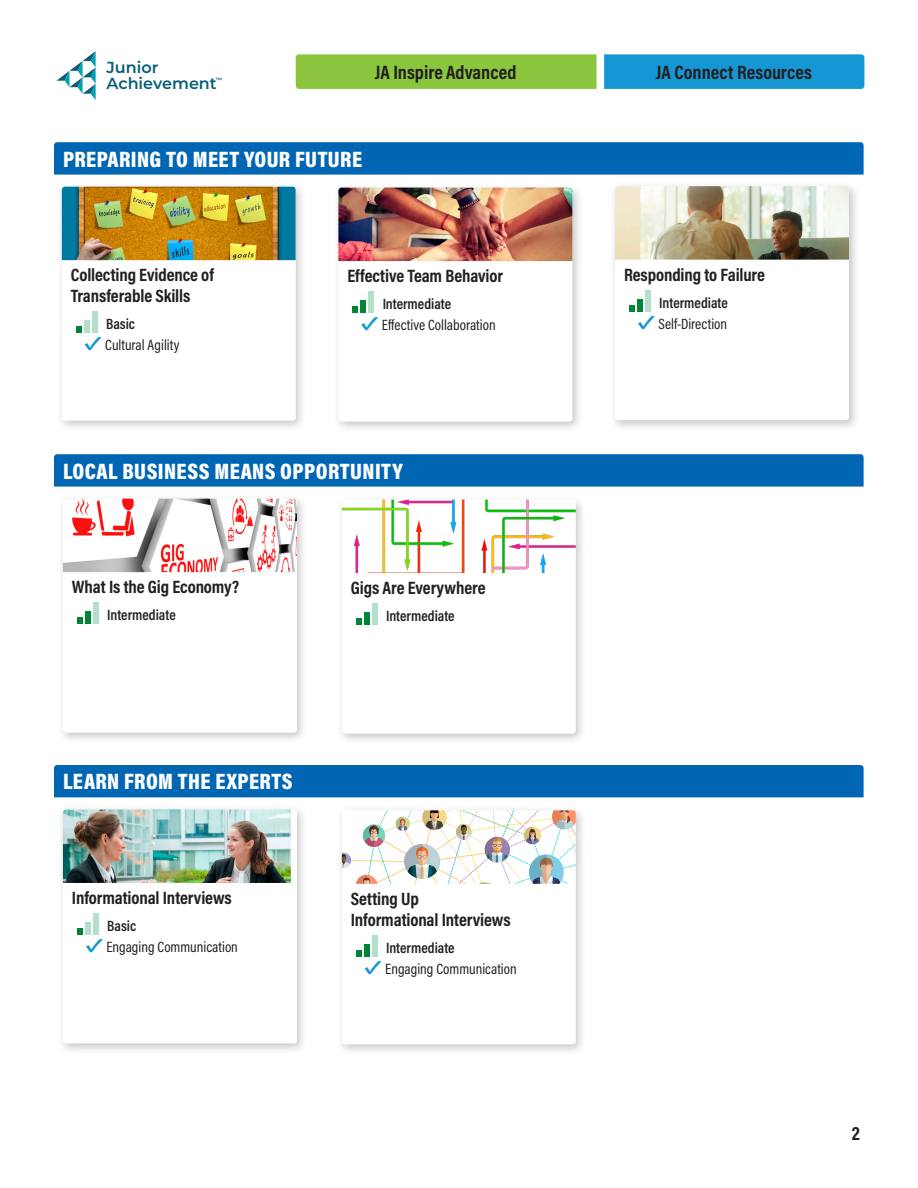
<style>
.page{position:relative;width:918px;height:1188px;background:#fff}
.page>*{position:absolute;margin:0;border:0;box-sizing:border-box;transform-origin:0 0}
.H2_card{font:900 22.5px "Acumin Pro Cond";letter-spacing:.02em;color:#fff}
.H1_program{font:700 19.5px "Acumin Pro Cond";color:#231f20}
.H3_card{font:700 18px/21px "Acumin Pro Cond";letter-spacing:-.005em;color:#231f20}
.t1{font:600 16.05px/16px "Montserrat";color:#085f77}
.t2{font:15px "Acumin Pro Cond";color:#231f20}
.body_difficulty_card{font:600 15px "Acumin Pro Cond";color:#231f20}
.t3{font:600 6.15px "Montserrat";color:#085f77}
.s1{font-weight:700;font-size:18.9px;color:#1597d4}
</style>
<div class="page">
<div style="left:604px;top:54px;width:260px;height:35px;background:#1597d4"></div>
<svg style="left:56px;top:51px;width:40px;height:49px"></svg>
<div style="left:296px;top:54px;width:301px;height:35px;background:#8cc63e"></div>
<div style="left:54px;top:142px;width:810px;height:33px;background:#0066b3"></div>
<div style="left:56px;top:182px;width:251px;height:250px;background:#231f20;opacity:.25"></div>
<svg style="left:62px;top:260px;width:234px;height:161px"></svg>
<img style="left:62px;top:187px;width:234px;height:73px">
<div style="left:92px;top:311px;width:5px;height:22px;background:#b3e0ca"></div>
<div style="left:84px;top:320px;width:5px;height:13px;background:#b3e0ca"></div>
<svg style="left:76px;top:326px;width:5px;height:7px"></svg>
<div style="left:333px;top:182px;width:251px;height:251px;background:#231f20;opacity:.25"></div>
<svg style="left:338px;top:261px;width:234px;height:161px"></svg>
<img style="left:338px;top:188px;width:234px;height:73px">
<div style="left:368px;top:291px;width:6px;height:22px;background:#b3e0ca"></div>
<div style="left:360px;top:300px;width:6px;height:13px;background:#008435"></div>
<div style="left:352px;top:306px;width:6px;height:7px;background:#008435"></div>
<div style="left:609px;top:181px;width:251px;height:251px;background:#231f20;opacity:.25"></div>
<svg style="left:615px;top:260px;width:234px;height:160px"></svg>
<img style="left:615px;top:186px;width:234px;height:74px">
<div style="left:645px;top:290px;width:6px;height:22px;background:#b3e0ca"></div>
<div style="left:637px;top:299px;width:6px;height:13px;background:#008435"></div>
<div style="left:629px;top:305px;width:6px;height:7px;background:#008435"></div>
<div style="left:54px;top:454px;width:810px;height:33px;background:#0066b3"></div>
<div style="left:57px;top:494px;width:251px;height:250px;background:#231f20;opacity:.25"></div>
<svg style="left:63px;top:572px;width:234px;height:161px"></svg>
<img style="left:63px;top:499px;width:234px;height:73px">
<div style="left:93px;top:602px;width:5px;height:22px;background:#b3e0ca"></div>
<div style="left:85px;top:611px;width:5px;height:13px;background:#008435"></div>
<svg style="left:77px;top:617px;width:5px;height:7px"></svg>
<div style="left:336px;top:494px;width:251px;height:251px;background:#231f20;opacity:.25"></div>
<svg style="left:342px;top:573px;width:234px;height:161px"></svg>
<img style="left:342px;top:500px;width:234px;height:73px">
<div style="left:372px;top:603px;width:5px;height:22px;background:#b3e0ca"></div>
<div style="left:364px;top:612px;width:5px;height:13px;background:#008435"></div>
<svg style="left:356px;top:618px;width:5px;height:7px"></svg>
<div style="left:54px;top:765px;width:810px;height:32px;background:#0066b3"></div>
<div style="left:57px;top:804px;width:251px;height:251px;background:#231f20;opacity:.25"></div>
<svg style="left:63px;top:809px;width:234px;height:234px"></svg>
<img style="left:63px;top:809px;width:228px;height:74px">
<div style="left:93px;top:913px;width:5px;height:22px;background:#b3e0ca"></div>
<div style="left:85px;top:922px;width:5px;height:13px;background:#b3e0ca"></div>
<svg style="left:77px;top:928px;width:5px;height:7px"></svg>
<div style="left:336px;top:805px;width:251px;height:251px;background:#231f20;opacity:.25"></div>
<svg style="left:342px;top:884px;width:234px;height:160px"></svg>
<img style="left:342px;top:810px;width:234px;height:74px">
<div style="left:372px;top:935px;width:5px;height:22px;background:#b3e0ca"></div>
<div style="left:364px;top:944px;width:5px;height:13px;background:#008435"></div>
<svg style="left:356px;top:950px;width:5px;height:7px"></svg>
<p class="t1" style="left:107px;top:59px;width:112px">Junior<br>Achievement</p>
<p class="t3" style="left:216px;top:75px;width:8px">™</p>
<h1 class="H1_program" style="left:375px;top:59px;width:143px">JA Inspire Advanced</h1>
<p class="H2_card" style="left:63px;top:144px;width:301px">PREPARING TO MEET YOUR FUTURE</p>
<p class="H3_card" style="left:71px;top:264px;width:144px">Collecting Evidence of<br>Transferable Skills</p>
<p class="body_difficulty_card" style="left:106px;top:314px;width:31px">Basic</p>
<p class="t2" style="left:84px;top:335px;width:97px"><span class="s1">✓</span>Cultural Agility</p>
<p class="H3_card" style="left:347px;top:265px;width:157px">Effective Team Behavior</p>
<p class="body_difficulty_card" style="left:383px;top:294px;width:70px">Intermediate</p>
<p class="t2" style="left:361px;top:315px;width:136px"><span class="s1">✓</span>Effective Collaboration</p>
<p class="H2_card" style="left:63px;top:456px;width:341px">LOCAL BUSINESS MEANS OPPORTUNITY</p>
<p class="H3_card" style="left:72px;top:576px;width:169px">What Is the Gig Economy?</p>
<p class="body_difficulty_card" style="left:107px;top:605px;width:70px">Intermediate</p>
<p class="H3_card" style="left:351px;top:577px;width:136px">Gigs Are Everywhere</p>
<p class="body_difficulty_card" style="left:386px;top:606px;width:70px">Intermediate</p>
<p class="H2_card" style="left:63px;top:767px;width:231px">LEARN FROM THE EXPERTS</p>
<p class="H3_card" style="left:72px;top:887px;width:161px">Informational Interviews</p>
<p class="body_difficulty_card" style="left:107px;top:916px;width:31px">Basic</p>
<p class="t2" style="left:85px;top:937px;width:154px"><span class="s1">✓</span>Engaging Communication</p>
<p class="H3_card" style="left:351px;top:888px;width:161px">Setting Up<br>Informational Interviews</p>
<p class="body_difficulty_card" style="left:386px;top:938px;width:70px">Intermediate</p>
<p class="t2" style="left:364px;top:959px;width:154px"><span class="s1">✓</span>Engaging Communication</p>
<p class="H1_program" style="left:656px;top:59px;width:158px">JA Connect Resources</p>
<p class="H3_card" style="left:624px;top:263px;width:143px">Responding to Failure</p>
<p class="body_difficulty_card" style="left:659px;top:293px;width:70px">Intermediate</p>
<p class="t2" style="left:638px;top:314px;width:91px"><span class="s1">✓</span>Self-Direction</p>
<p class="H1_program" style="left:852px;top:1120px;width:10px">2</p>
</div>
